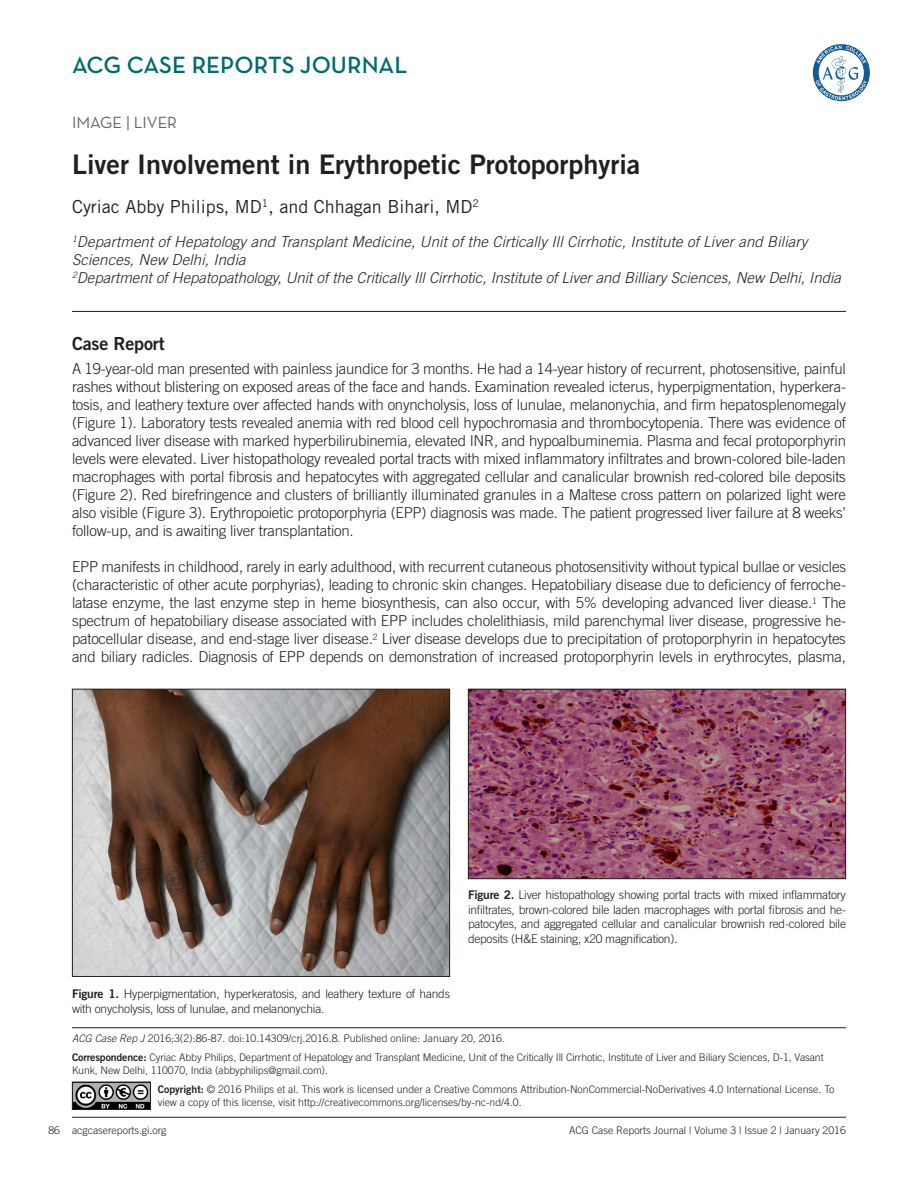
<style>
.page{position:relative;width:918px;height:1188px;background:#fff}
.page>*{position:absolute;margin:0;border:0;box-sizing:border-box;transform-origin:0 0}
.t1{font:27px "Trade Gothic LT Std Bd 2";color:#231f20}
.t2{font:600 24px "Neutraface Text";color:#006a71}
.t3{font:18px "Trade Gothic LT Std";color:#231f20}
.t4{font:18px "Trade Gothic LT Std Bd 2";letter-spacing:-.01em;color:#231f20}
.t5{font:16.5px "Neutraface Text";color:#636366}
.CRJ_Paragraph_Style{font:300 15px/18px "Trade Gothic LT Std";letter-spacing:-.015em;color:#231f20;text-align:justify}
.t6{font:italic 300 15px/18px "Trade Gothic LT Std";letter-spacing:.01em;color:#231f20}
.t7{font:300 12px/14.4px "Trade Gothic LT Std";letter-spacing:-.02em;color:#231f20}
.t8{font:300 10.5px/12.6px "Trade Gothic LT Std";color:#231f20}
.s1{font-family:"Trade Gothic LT Std Bd 2";font-weight:400}
.s2{font-style:italic}
</style>
<div class="page">
<svg style="left:813px;top:44px;width:57px;height:57px"></svg>
<hr style="left:72px;top:1117px;width:774px;height:1px;background:#231f20">
<hr style="left:72px;top:311px;width:774px;height:1px;background:#231f20">
<hr style="left:72px;top:1027px;width:774px;height:1px;background:#231f20">
<img style="left:74px;top:1084px;width:75px;height:24px">
<div style="left:72px;top:1082px;width:79px;height:28px;border:1px solid #231f20"></div>
<img style="left:74px;top:691px;width:374px;height:284px">
<div style="left:72px;top:689px;width:378px;height:288px;border:1px solid #231f20"></div>
<img style="left:470px;top:691px;width:374px;height:186px">
<div style="left:468px;top:689px;width:378px;height:190px;border:1px solid #231f20"></div>
<h2 class="t2" style="left:72px;top:50px;width:337px">ACG CASE REPORTS JOURNAL</h2>
<p class="t5" style="left:72px;top:112px;width:107px">IMAGE | LIVER</p>
<p class="t1" style="left:72px;top:147px;width:570px">Liver Involvement in Erythropetic Protoporphyria</p>
<p class="t3" style="left:72px;top:196px;width:408px">Cyriac Abby Philips, MD<sup>1</sup>, and Chhagan Bihari, MD<sup>2</sup></p>
<p class="t6" style="left:72px;top:233px;width:737px"><sup>1</sup>Department of Hepatology and Transplant Medicine, Unit of the Cirtically Ill Cirrhotic, Institute of Liver and Biliary<br>Sciences, New Delhi, India</p>
<p class="t6" style="left:72px;top:269px;width:770px"><sup>2</sup>Department of Hepatopathology, Unit of the Critically Ill Cirrhotic, Institute of Liver and Billiary Sciences, New Delhi, India</p>
<p class="t4" style="left:72px;top:333px;width:94px">Case Report</p>
<p class="CRJ_Paragraph_Style" style="left:72px;top:360px;width:776px">A 19-year-old man presented with painless jaundice for 3 months. He had a 14-year history of recurrent, photosensitive, painful rashes without blistering on exposed areas of the face and hands. Examination revealed icterus, hyperpigmentation, hyperkera&shy;tosis, and leathery texture over affected hands with onyncholysis, loss of lunulae, melanonychia, and firm hepatosplenomegaly (Figure 1). Laboratory tests revealed anemia with red blood cell hypochromasia and thrombocytopenia. There was evidence of advanced liver disease with marked hyperbilirubinemia, elevated INR, and hypoalbuminemia. Plasma and fecal protoporphyrin levels were elevated. Liver histopathology revealed portal tracts with mixed inflammatory infiltrates and brown-colored bile-laden macrophages with portal fibrosis and hepatocytes with aggregated cellular and canalicular brownish red-colored bile deposits (Figure 2). Red birefringence and clusters of brilliantly illuminated granules in a Maltese cross pattern on polarized light were also visible (Figure 3). Erythropoietic protoporphyria (EPP) diagnosis was made. The patient progressed liver failure at 8 weeks’ follow-up, and is awaiting liver transplantation.</p>
<p class="CRJ_Paragraph_Style" style="left:72px;top:558px;width:776px">EPP manifests in childhood, rarely in early adulthood, with recurrent cutaneous photosensitivity without typical bullae or vesicles (characteristic of other acute porphyrias), leading to chronic skin changes. Hepatobiliary disease due to deficiency of ferroche&shy;latase enzyme, the last enzyme step in heme biosynthesis, can also occur, with 5% developing advanced liver diease.<sup>1</sup> The spectrum of hepatobiliary disease associated with EPP includes cholelithiasis, mild parenchymal liver disease, progressive he&shy;patocellular disease, and end-stage liver disease.<sup>2</sup> Liver disease develops due to precipitation of protoporphyrin in hepatocytes and biliary radicles. Diagnosis of EPP depends on demonstration of increased protoporphyrin levels in erythrocytes, plasma,</p>
<p class="t7" style="left:72px;top:987px;width:380px"><span class="s1">Figure 1.</span> Hyperpigmentation, hyperkeratosis, and leathery texture of hands with onycholysis, loss of lunulae, and melanonychia.</p>
<p class="t7" style="left:468px;top:888px;width:380px;text-align:justify"><span class="s1">Figure 2.</span> Liver histopathology showing portal tracts with mixed inflammatory infiltrates, brown-colored bile laden macrophages with portal fibrosis and he&shy;patocytes, and aggregated cellular and canalicular brownish red-colored bile deposits (H&amp;E staining, x20 magnification).</p>
<p class="t8" style="left:72px;top:1032px;width:435px"><span class="s2">ACG Case Rep J</span> 2016;3(2):86-87. doi:10.14309/crj.2016.8. Published online: January 20, 2016.</p>
<p class="t8" style="left:72px;top:1051px;width:753px"><span class="s1">Correspondence:</span> Cyriac Abby Philips, Department of Hepatology and Transplant Medicine, Unit of the Critically Ill Cirrhotic, Institute of Liver and Biliary Sciences, D-1, Vasant<br>Kunk, New Delhi, 110070, India (abbyphilips@gmail.com).</p>
<p class="t8" style="left:158px;top:1083px;width:678px"><span class="s1">Copyright:</span> © 2016 Philips et al. This work is licensed under a Creative Commons Attribution-NonCommercial-NoDerivatives 4.0 International License. To view a copy of this license, visit http://creativecommons.org/licenses/by-nc-nd/4.0.</p>
<p class="t8" style="left:48px;top:1124px;width:120px">86 acgcasereports.gi.org</p>
<p class="t8" style="left:569px;top:1124px;width:278px">ACG Case Reports Journal | Volume 3 | Issue 2 | January 2016</p>
</div>
